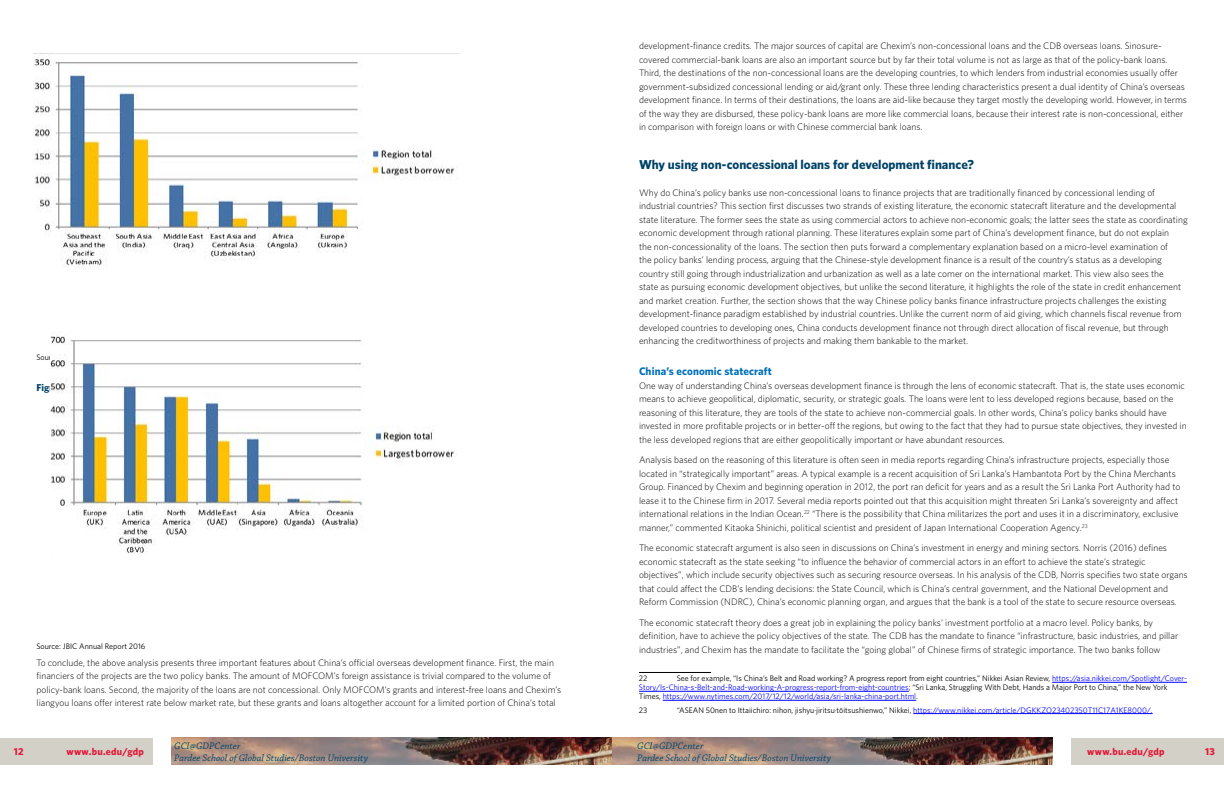
<style>
.page{position:relative;width:1224px;height:792px;background:#fff}
.page>*{position:absolute;margin:0;border:0;box-sizing:border-box;transform-origin:0 0}
.t1{font:700 13px "Whitney";color:#004368}
.t2{font:700 11px "Whitney";letter-spacing:.01em;color:#0071b9}
.t3{font:italic 10px/12.5px "Chaparral Pro";letter-spacing:.005em;color:#004368}
.t4{font:700 10px "Whitney";letter-spacing:.025em;color:#e31837}
.t5{font:300 9.5px/13.5px "Whitney";color:#000}
.t6{font:8px/9px "Whitney";color:#00f}
.t7{font:8px "Whitney";color:#000}
.s1{color:#000}
.s2{color:#00f}
</style>
<div class="page">
<div style="left:1071px;top:738px;width:153px;height:27px;background:#d3d0c8"></div>
<div style="left:0;top:738px;width:153px;height:27px;background:#d3d0c8"></div>
<img style="left:171px;top:738px;width:441px;height:27px">
<img style="left:612px;top:738px;width:441px;height:27px">
<hr style="left:639px;top:672px;width:72px;height:1px;background:#000">
<hr style="left:1052px;top:682px;width:135px;height:1px;background:#00f">
<hr style="left:639px;top:691px;width:270px;height:1px;background:#00f">
<hr style="left:663px;top:700px;width:253px;height:1px;background:#00f">
<hr style="left:913px;top:713px;width:240px;height:1px;background:#00f">
<img style="left:34px;top:53px;width:425px;height:216px">
<img style="left:50px;top:336px;width:407px;height:218px">
<p class="t7" style="left:37px;top:641px;width:110px">Source: JBIC Annual Report 2016</p>
<p class="t5" style="left:37px;top:656px;width:526px">To conclude, the above analysis presents three important features about China’s official overseas development finance. First, the main financiers of the projects are the two policy banks. The amount of MOFCOM’s foreign assistance is trivial compared to the volume of policy-bank loans. Second, the majority of the loans are not concessional. Only MOFCOM’s grants and interest-free loans and Chexim’s liangyou loans offer interest rate below market rate, but these grants and loans altogether account for a limited portion of China’s total</p>
<p class="t5" style="left:639px;top:39px;width:549px">development-finance credits. The major sources of capital are Chexim’s non-concessional loans and the CDB overseas loans. Sinosure&shy;covered commercial-bank loans are also an important source but by far their total volume is not as large as that of the policy-bank loans.<br>Third, the destinations of the non-concessional loans are the developing countries, to which lenders from industrial economies usually offer government-subsidized concessional lending or aid/grant only. These three lending characteristics present a dual identity of China’s overseas development finance. In terms of their destinations, the loans are aid-like because they target mostly the developing world. However, in terms of the way they are disbursed, these policy-bank loans are more like commercial loans, because their interest rate is non-concessional, either in comparison with foreign loans or with Chinese commercial bank loans.</p>
<h1 class="t1" style="left:639px;top:156px;width:337px">Why using non-concessional loans for development finance?</h1>
<p class="t5" style="left:639px;top:186px;width:550px">Why do China’s policy banks use non-concessional loans to finance projects that are traditionally financed by concessional lending of industrial countries? This section first discusses two strands of existing literature, the economic statecraft literature and the developmental state literature. The former sees the state as using commercial actors to achieve non-economic goals; the latter sees the state as coordinating economic development through rational planning. These literatures explain some part of China’s development finance, but do not explain<br>the non-concessionality of the loans. The section then puts forward a complementary explanation based on a micro-level examination of<br>the policy banks’ lending process, arguing that the Chinese-style development finance is a result of the country’s status as a developing country still going through industrialization and urbanization as well as a late comer on the international market. This view also sees the<br>state as pursuing economic development objectives, but unlike the second literature, it highlights the role of the state in credit enhancement and market creation. Further, the section shows that the way Chinese policy banks finance infrastructure projects challenges the existing development-finance paradigm established by industrial countries. Unlike the current norm of aid giving, which channels fiscal revenue from developed countries to developing ones, China conducts development finance not through direct allocation of fiscal revenue, but through enhancing the creditworthiness of projects and making them bankable to the market.</p>
<p class="t2" style="left:639px;top:364px;width:134px">China’s economic statecraft</p>
<p class="t5" style="left:639px;top:379px;width:549px">One way of understanding China’s overseas development finance is through the lens of economic statecraft. That is, the state uses economic means to achieve geopolitical, diplomatic, security, or strategic goals. The loans were lent to less developed regions because, based on the reasoning of this literature, they are tools of the state to achieve non-commercial goals. In other words, China’s policy banks should have invested in more profitable projects or in better-off the regions, but owing to the fact that they had to pursue state objectives, they invested in the less developed regions that are either geopolitically important or have abundant resources.</p>
<p class="t5" style="left:639px;top:453px;width:543px">Analysis based on the reasoning of this literature is often seen in media reports regarding China’s infrastructure projects, especially those located in “strategically important” areas. A typical example is a recent acquisition of Sri Lanka’s Hambantota Port by the China Merchants Group. Financed by Chexim and beginning operation in 2012, the port ran deficit for years and as a result the Sri Lanka Port Authority had to lease it to the Chinese firm in 2017. Several media reports pointed out that this acquisition might threaten Sri Lanka’s sovereignty and affect international relations in the Indian Ocean.<sup>22</sup> “There is the possibility that China militarizes the port and uses it in a discriminatory, exclusive manner,” commented Kitaoka Shinichi, political scientist and president of Japan International Cooperation Agency.<sup>23</sup></p>
<p class="t5" style="left:639px;top:541px;width:550px">The economic statecraft argument is also seen in discussions on China’s investment in energy and mining sectors. Norris (2016) defines economic statecraft as the state seeking “to influence the behavior of commercial actors in an effort to achieve the state’s strategic objectives”, which include security objectives such as securing resource overseas. In his analysis of the CDB, Norris specifies two state organs that could affect the CDB’s lending decisions: the State Council, which is China’s central government, and the National Development and Reform Commission (NDRC), China’s economic planning organ, and argues that the bank is a tool of the state to secure resource overseas.</p>
<p class="t5" style="left:639px;top:616px;width:541px">The economic statecraft theory does a great job in explaining the policy banks’ investment portfolio at a macro level. Policy banks, by definition, have to achieve the policy objectives of the state. The CDB has the mandate to finance “infrastructure, basic industries, and pillar industries”, and Chexim has the mandate to facilitate the “going global” of Chinese firms of strategic importance. The two banks follow</p>
<p class="t7" style="left:639px;top:673px;width:10px">22</p>
<p class="t6" style="left:639px;top:674px;width:550px;text-indent:38px"><span class="s1">See for example, “Is China’s Belt and Road working? A progress report from eight countries,” Nikkei Asian Review,</span> https://asia.nikkei.com/Spotlight/Cover-<br>Story/Is-China-s-Belt-and-Road-working-A-progress-report-from-eight-countries<span class="s1">; “Sri Lanka, Struggling With Debt, Hands a Major Port to China,” the New York<br>Times,</span> https://www.nytimes.com/2017/12/12/world/asia/sri-lanka-china-port.html<span class="s1">.</span></p>
<p class="t7" style="left:639px;top:705px;width:10px">23</p>
<p class="t7" style="left:677px;top:705px;width:477px">“ASEAN 50nen to Ittaiichiro: nihon, jishyu·jiritsu·tōitsushienwo,” Nikkei, <span class="s2">https://www.nikkei.com/article/DGKKZO23402350T11C17A1KE8000/.</span></p>
<p class="t3" style="left:174px;top:740px;width:196px">GCI@GDPCenter<br>Pardee School of Global Studies/Boston University</p>
<p class="t3" style="left:637px;top:740px;width:196px">GCI@GDPCenter<br>Pardee School of Global Studies/Boston University</p>
<p class="t4" style="left:14px;top:745px;width:11px">12</p>
<p class="t4" style="left:66px;top:745px;width:79px">www.bu.edu/gdp</p>
<p class="t4" style="left:1087px;top:745px;width:79px">www.bu.edu/gdp</p>
<p class="t4" style="left:1205px;top:745px;width:11px">13</p>
</div>
